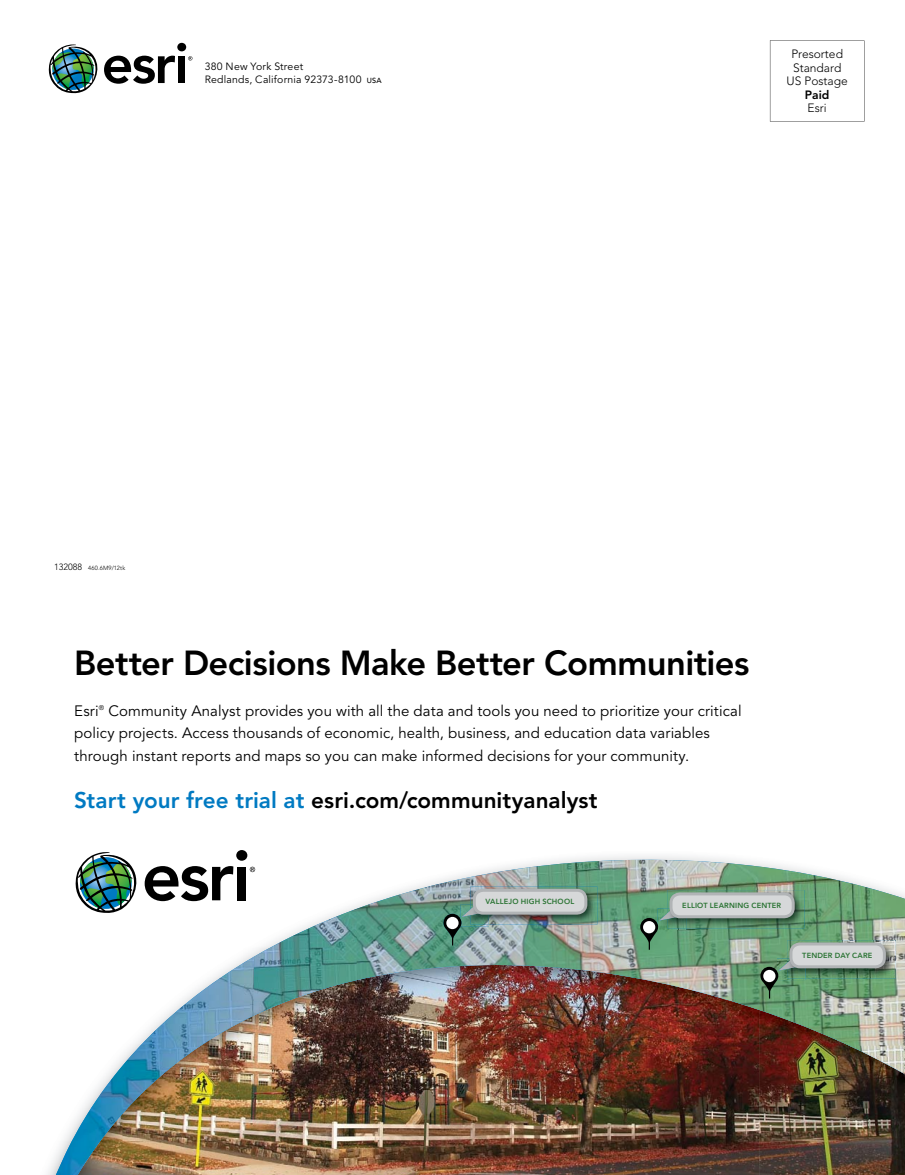
<style>
.page{position:relative;width:905px;height:1175px;background:#fff}
.page>*{position:absolute;margin:0;border:0;box-sizing:border-box;transform-origin:0 0}
.t1{font:800 34.5px "Avenir LT Std";letter-spacing:-.015em;color:#000}
.t2{font:800 22.5px "Avenir LT Std";letter-spacing:.005em;color:#000}
.t3{font:15px/22.5px "Avenir LT Std";letter-spacing:.005em;color:#000}
.t4{font:300 12px/13.5px "Avenir LT Std";color:#000;text-align:center}
.t5{font:800 12px "Avenir LT Std";color:#000}
.t6{font:10.5px/13.5px "Avenir LT Std";letter-spacing:.015em;color:#000}
.t7{font:800 7.35px "Avenir LT Std";letter-spacing:.025em;color:#2b7434}
.t8{font:6.75px "Avenir LT Std";color:#000}
.t9{font:300 6px "Avenir LT Std";letter-spacing:.03em;color:#000}
.s1{font-weight:500;font-size:7.35px}
.s2{font-size:9px}
.s3{color:#007ac2}
</style>
<div class="page">
<div style="left:177px;top:43px;width:9px;height:8px;background:#000;border-radius:50%"></div>
<div style="left:178px;top:56px;width:7px;height:27px;background:#000"></div>
<svg style="left:188px;top:56px;width:4px;height:4px"></svg>
<svg style="left:48px;top:44px;width:127px;height:50px"></svg>
<svg style="left:770px;top:40px;width:94px;height:82px"></svg>
<img style="left:49px;top:855px;width:855px;height:319px">
<img style="left:356px;top:859px;width:548px;height:140px">
<img style="left:253px;top:909px;width:104px;height:93px">
<img style="left:151px;top:956px;width:103px;height:93px">
<img style="left:100px;top:1033px;width:52px;height:107px">
<img style="left:253px;top:1001px;width:34px;height:14px">
<img style="left:725px;top:998px;width:179px;height:48px">
<img style="left:56px;top:1093px;width:45px;height:81px">
<img style="left:151px;top:1048px;width:45px;height:36px">
<img style="left:849px;top:1045px;width:55px;height:29px">
<img style="left:66px;top:855px;width:80px;height:68px">
<div style="left:236px;top:850px;width:11px;height:10px;background:#000;border-radius:50%"></div>
<div style="left:237px;top:867px;width:9px;height:33px;background:#000"></div>
<svg style="left:250px;top:866px;width:5px;height:6px"></svg>
<svg style="left:73px;top:852px;width:160px;height:61px"></svg>
<img style="left:460px;top:904px;width:29px;height:22px">
<img style="left:470px;top:886px;width:127px;height:38px">
<img style="left:470px;top:904px;width:19px;height:20px">
<svg style="left:443px;top:906px;width:37px;height:39px"></svg>
<div style="left:474px;top:890px;width:112px;height:23px;background:#d6d8d9;border-radius:9px"></div>
<div style="left:473px;top:888px;width:114px;height:26px;border:3px solid #b1b4b6;border-radius:9px"></div>
<img style="left:657px;top:908px;width:29px;height:22px">
<img style="left:667px;top:890px;width:137px;height:38px">
<img style="left:667px;top:908px;width:19px;height:20px">
<div style="left:671px;top:894px;width:122px;height:22px;background:#d6d8d9;border-radius:9px"></div>
<div style="left:669px;top:892px;width:125px;height:26px;border:3px solid #b1b4b6;border-radius:9px"></div>
<svg style="left:640px;top:910px;width:37px;height:39px"></svg>
<div style="left:643px;top:921px;width:12px;height:12px;background:#fff;border-radius:50%"></div>
<img style="left:777px;top:958px;width:28px;height:22px">
<img style="left:787px;top:940px;width:108px;height:38px">
<img style="left:787px;top:958px;width:18px;height:20px">
<div style="left:791px;top:944px;width:93px;height:22px;background:#d6d8d9;border-radius:9px"></div>
<div style="left:789px;top:942px;width:96px;height:26px;border:3px solid #b1b4b6;border-radius:9px"></div>
<svg style="left:760px;top:960px;width:36px;height:38px"></svg>
<div style="left:763px;top:969px;width:12px;height:13px;background:#fff;border-radius:50%"></div>
<p class="t6" style="left:205px;top:59px;width:178px">380 New York Street<br>Redlands, California 92373-8100 <span class="s1">USA</span></p>
<p class="t4" style="left:786px;top:47px;width:63px">Presorted<br>Standard<br>US Postage</p>
<p class="t5" style="left:805px;top:87px;width:26px">Paid</p>
<p class="t4" style="left:807px;top:101px;width:21px">Esri</p>
<p class="t9" style="left:54px;top:564px;width:73px"><span class="s2">132088</span> 460.6M9/12tk</p>
<h1 class="t1" style="left:74px;top:642px;width:676px">Better Decisions Make Better Communities</h1>
<p class="t3" style="left:74px;top:699px;width:26px">Esri</p>
<p class="t8" style="left:99px;top:703px;width:7px">®</p>
<p class="t3" style="left:74px;top:699px;width:669px;text-indent:34px">Community Analyst provides you with all the data and tools you need to prioritize your critical policy projects. Access thousands of economic, health, business, and education data variables through instant reports and maps so you can make informed decisions for your community.</p>
<h2 class="t2" style="left:74px;top:786px;width:525px"><span class="s3">Start your free trial at</span> esri.com/communityanalyst</h2>
<p class="t7" style="left:485px;top:897px;width:90px">VALLEJO HIGH SCHOOL</p>
<p class="t7" style="left:682px;top:901px;width:100px">ELLIOT LEARNING CENTER</p>
<p class="t7" style="left:802px;top:951px;width:72px">TENDER DAY CARE</p>
</div>
